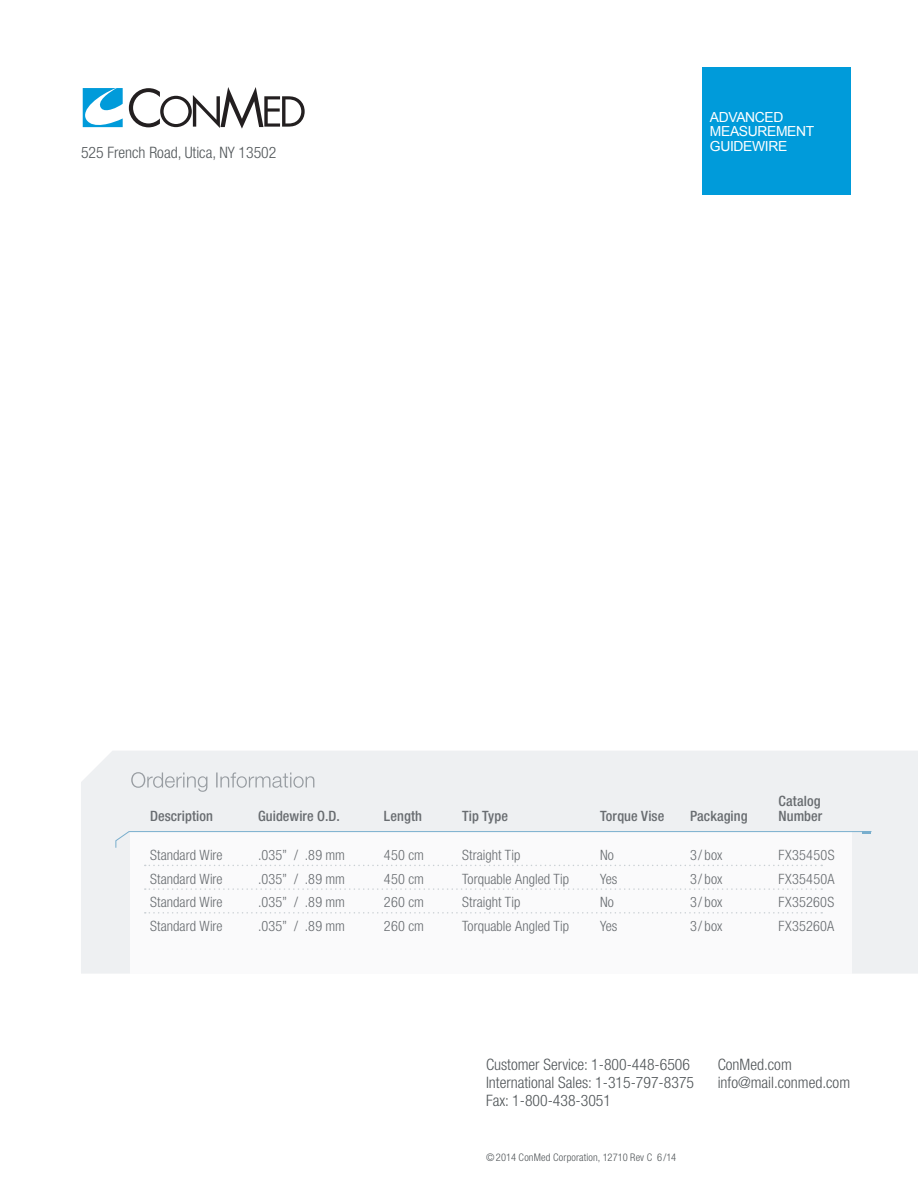
<style>
.page{position:relative;width:918px;height:1188px;background:#fff}
.page>*{position:absolute;margin:0;border:0;box-sizing:border-box;transform-origin:0 0}
.t1{font:300 condensed 15.75px/18px "Helvetica Neue LT Std";color:#515659}
.t2{font:300 condensed 14.25px "Helvetica Neue LT Std";letter-spacing:.005em;color:#686c70}
.t3{font:500 condensed 14.25px "Helvetica Neue LT Std";letter-spacing:.005em;color:#686c70}
.t4{font:300 condensed 14.25px "Helvetica Neue LT Std";letter-spacing:.025em;color:#686c70}
.t5{font:13.8px/14.7px "Arial";letter-spacing:-.025em;color:#fff}
.Body_Copy{font:300 condensed 10.5px "Helvetica Neue LT Std";letter-spacing:.015em;color:#515659}
</style>
<div class="page">
<div style="left:702px;top:68px;width:148px;height:127px;background:#009bda"></div>
<div style="left:81px;top:751px;width:837px;height:223px;background:#eef0f2"></div>
<div style="left:130px;top:832px;width:722px;height:142px;background:#fafafb"></div>
<svg style="left:131px;top:772px;width:183px;height:20px;background:#dee1e3"></svg>
<svg style="left:115px;top:831px;width:757px;height:17px"></svg>
<svg style="left:145px;top:865px;width:677px;height:1px"></svg>
<svg style="left:145px;top:888px;width:677px;height:2px"></svg>
<svg style="left:145px;top:912px;width:677px;height:2px"></svg>
<svg style="left:129px;top:87px;width:176px;height:42px"></svg>
<svg style="left:82px;top:88px;width:41px;height:40px"></svg>
<p class="t1" style="left:81px;top:143px;width:197px">525 French Road, Utica, NY 13502</p>
<p class="t5" style="left:710px;top:110px;width:106px">ADVANCED<br>MEASUREMENT<br>GUIDEWIRE</p>
<p class="t3" style="left:778px;top:793px;width:44px">Catalog</p>
<p class="t3" style="left:150px;top:808px;width:65px">Description</p>
<p class="t3" style="left:258px;top:808px;width:83px">Guidewire O.D.</p>
<p class="t3" style="left:384px;top:808px;width:40px">Length</p>
<p class="t3" style="left:462px;top:808px;width:48px">Tip Type</p>
<p class="t3" style="left:600px;top:808px;width:66px">Torque Vise</p>
<p class="t3" style="left:690px;top:808px;width:59px">Packaging</p>
<p class="t3" style="left:779px;top:808px;width:45px">Number</p>
<p class="t2" style="left:150px;top:847px;width:74px">Standard Wire</p>
<p class="t2" style="left:258px;top:847px;width:89px">.035” / .89 mm</p>
<p class="t2" style="left:384px;top:847px;width:42px">450 cm</p>
<p class="t2" style="left:462px;top:847px;width:60px">Straight Tip</p>
<p class="t2" style="left:600px;top:847px;width:15px">No</p>
<p class="t2" style="left:690px;top:847px;width:34px">3/ box</p>
<p class="t4" style="left:779px;top:847px;width:58px">FX35450S</p>
<p class="t2" style="left:150px;top:871px;width:74px">Standard Wire</p>
<p class="t2" style="left:258px;top:871px;width:89px">.035” / .89 mm</p>
<p class="t2" style="left:384px;top:871px;width:42px">450 cm</p>
<p class="t2" style="left:462px;top:871px;width:109px">Torquable Angled Tip</p>
<p class="t2" style="left:600px;top:871px;width:19px">Yes</p>
<p class="t2" style="left:690px;top:871px;width:34px">3/ box</p>
<p class="t2" style="left:779px;top:871px;width:58px">FX35450A</p>
<p class="t2" style="left:150px;top:894px;width:74px">Standard Wire</p>
<p class="t2" style="left:258px;top:894px;width:89px">.035” / .89 mm</p>
<p class="t2" style="left:384px;top:894px;width:41px">260 cm</p>
<p class="t2" style="left:462px;top:894px;width:60px">Straight Tip</p>
<p class="t2" style="left:600px;top:894px;width:15px">No</p>
<p class="t2" style="left:690px;top:894px;width:34px">3/ box</p>
<p class="t2" style="left:779px;top:894px;width:57px">FX35260S</p>
<p class="t2" style="left:150px;top:918px;width:74px">Standard Wire</p>
<p class="t2" style="left:258px;top:918px;width:89px">.035” / .89 mm</p>
<p class="t2" style="left:384px;top:918px;width:41px">260 cm</p>
<p class="t2" style="left:462px;top:918px;width:109px">Torquable Angled Tip</p>
<p class="t2" style="left:600px;top:918px;width:19px">Yes</p>
<p class="t2" style="left:690px;top:918px;width:34px">3/ box</p>
<p class="t2" style="left:779px;top:918px;width:57px">FX35260A</p>
<p class="t1" style="left:486px;top:1055px;width:210px">Customer Service: 1-800-448-6506<br>International Sales: 1-315-797-8375<br>Fax: 1-800-438-3051</p>
<p class="t1" style="left:718px;top:1055px;width:134px">ConMed.com info@mail.conmed.com</p>
<p class="Body_Copy" style="left:486px;top:1151px;width:192px">© 2014 ConMed Corporation, 12710 Rev C 6 /14</p>
</div>
